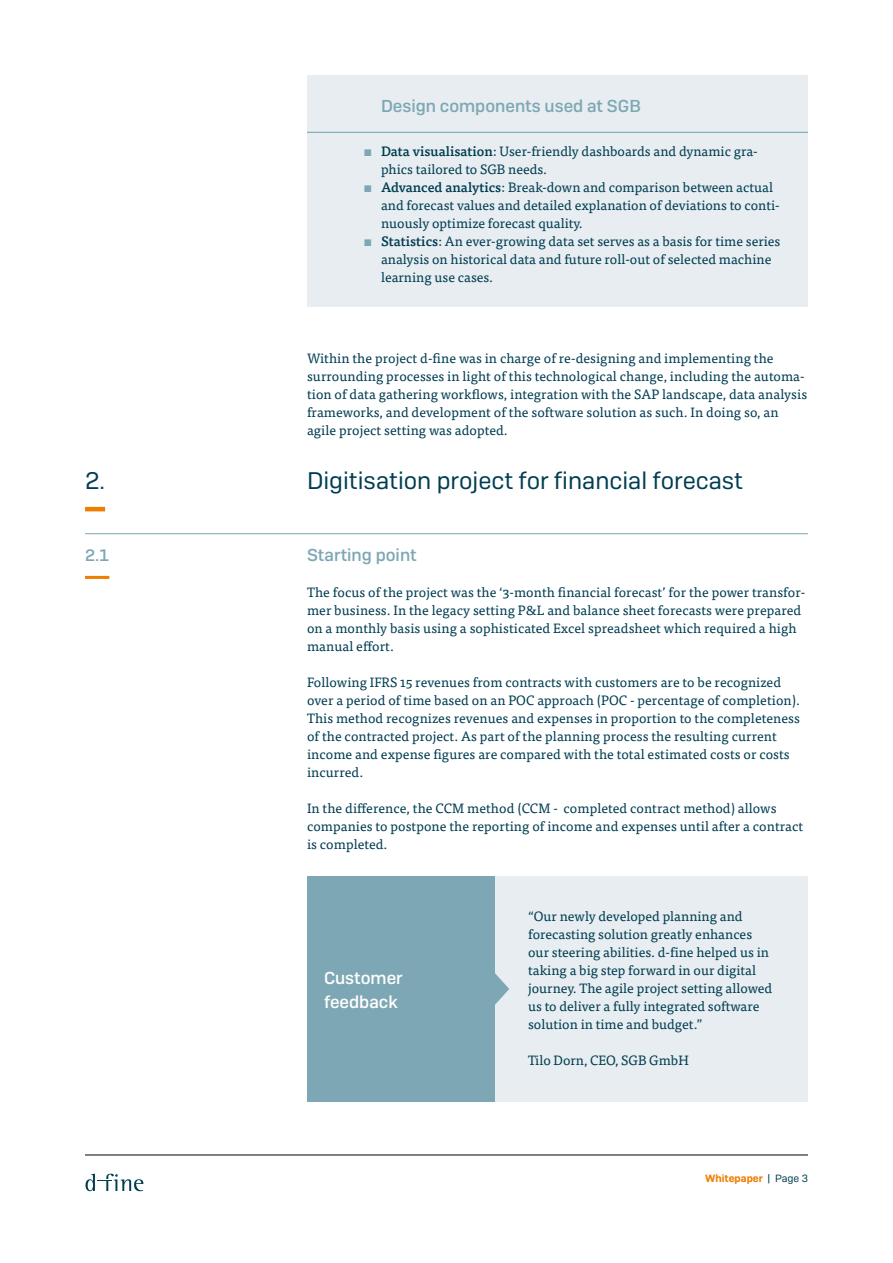
<style>
.page{position:relative;width:893px;height:1263px;background:#fff}
.page>*{position:absolute;margin:0;border:0;box-sizing:border-box;transform-origin:0 0}
.t1{font:24px "Camber";color:#003d52}
.t2{font:500 17.25px "Camber";color:#7da7b4}
.t3{font:500 17.25px/24px "Camber";color:#fff}
.t4{font:500 16.5px "Camber";color:#7da7b4}
.t5{font:13.5px/18px "Tisa Pro";letter-spacing:.005em;color:#003d52}
.t6{font:600 10.5px "Camber";color:#ef7d00}
.s1{font-family:"Tisa OT";font-weight:700;color:#7da7b4}
.s2{font-weight:500}
.s3{font-weight:400;color:#003d52}
</style>
<div class="page">
<hr style="left:85px;top:1155px;width:723px;height:1px;background:#000">
<svg style="left:85px;top:1174px;width:58px;height:17px"></svg>
<hr style="left:307px;top:533px;width:501px;height:1px;background:#7da7b4">
<hr style="left:85px;top:533px;width:222px;height:1px;background:#7da7b4">
<hr style="left:85px;top:576px;width:24px;height:3px;background:#ef7d00">
<hr style="left:85px;top:507px;width:20px;height:4px;background:#ef7d00">
<div style="left:307px;top:876px;width:501px;height:225px;background:#e7edf0"></div>
<div style="left:307px;top:876px;width:188px;height:225px;background:#7da7b4"></div>
<svg style="left:495px;top:973px;width:14px;height:32px"></svg>
<div style="left:307px;top:75px;width:501px;height:232px;background:#e7edf0"></div>
<hr style="left:307px;top:132px;width:501px;height:1px;background:#7da7b4">
<h1 class="t1" style="left:85px;top:466px;width:22px">2.</h1>
<p class="t4" style="left:85px;top:545px;width:26px">2.1</p>
<p class="t2" style="left:381px;top:95px;width:261px">Design components used at SGB</p>
<p class="t5" style="left:381px;top:141px;width:378px;text-indent:-17px"><span class="s1">▪</span> <span class="s2">Data visualisation</span>: User-friendly dashboards and dynamic gra&shy;phics tailored to SGB needs.</p>
<p class="t5" style="left:381px;top:177px;width:400px;text-indent:-17px"><span class="s1">▪</span> <span class="s2">Advanced analytics</span>: Break-down and comparison between actual and forecast values and detailed explanation of deviations to conti&shy;nuously optimize forecast quality.</p>
<p class="t5" style="left:381px;top:231px;width:401px;text-indent:-17px"><span class="s1">▪</span> <span class="s2">Statistics</span>: An ever-growing data set serves as a basis for time series analysis on historical data and future roll-out of selected machine learning use cases.</p>
<p class="t5" style="left:307px;top:348px;width:502px">Within the project d-fine was in charge of re-designing and implementing the surrounding processes in light of this technological change, including the automa&shy;tion of data gathering workflows, integration with the SAP landscape, data analysis frameworks, and development of the software solution as such. In doing so, an agile project setting was adopted.</p>
<h1 class="t1" style="left:307px;top:466px;width:438px">Digitisation project for financial forecast</h1>
<p class="t2" style="left:307px;top:544px;width:111px">Starting point</p>
<p class="t5" style="left:307px;top:582px;width:500px">The focus of the project was the ‘3-month financial forecast’ for the power transfor&shy;mer business. In the legacy setting P&amp;L and balance sheet forecasts were prepared on a monthly basis using a sophisticated Excel spreadsheet which required a high manual effort.</p>
<p class="t5" style="left:307px;top:672px;width:495px">Following IFRS 15 revenues from contracts with customers are to be recognized over a period of time based on an POC approach (POC - percentage of completion).<br>This method recognizes revenues and expenses in proportion to the completeness of the contracted project. As part of the planning process the resulting current income and expense figures are compared with the total estimated costs or costs incurred.</p>
<p class="t5" style="left:307px;top:798px;width:498px">In the difference, the CCM method (CCM - completed contract method) allows companies to postpone the reporting of income and expenses until after a contract is completed.</p>
<p class="t3" style="left:324px;top:966px;width:80px">Customer feedback</p>
<p class="t5" style="left:528px;top:906px;width:246px">“Our newly developed planning and forecasting solution greatly enhances our steering abilities. d-fine helped us in taking a big step forward in our digital journey. The agile project setting allowed us to deliver a fully integrated software solution in time and budget.”</p>
<p class="t5" style="left:528px;top:1050px;width:162px">Tilo Dorn, CEO, SGB GmbH</p>
<p class="t6" style="left:705px;top:1172px;width:104px">Whitepaper <span class="s3">| Page 3</span></p>
</div>
